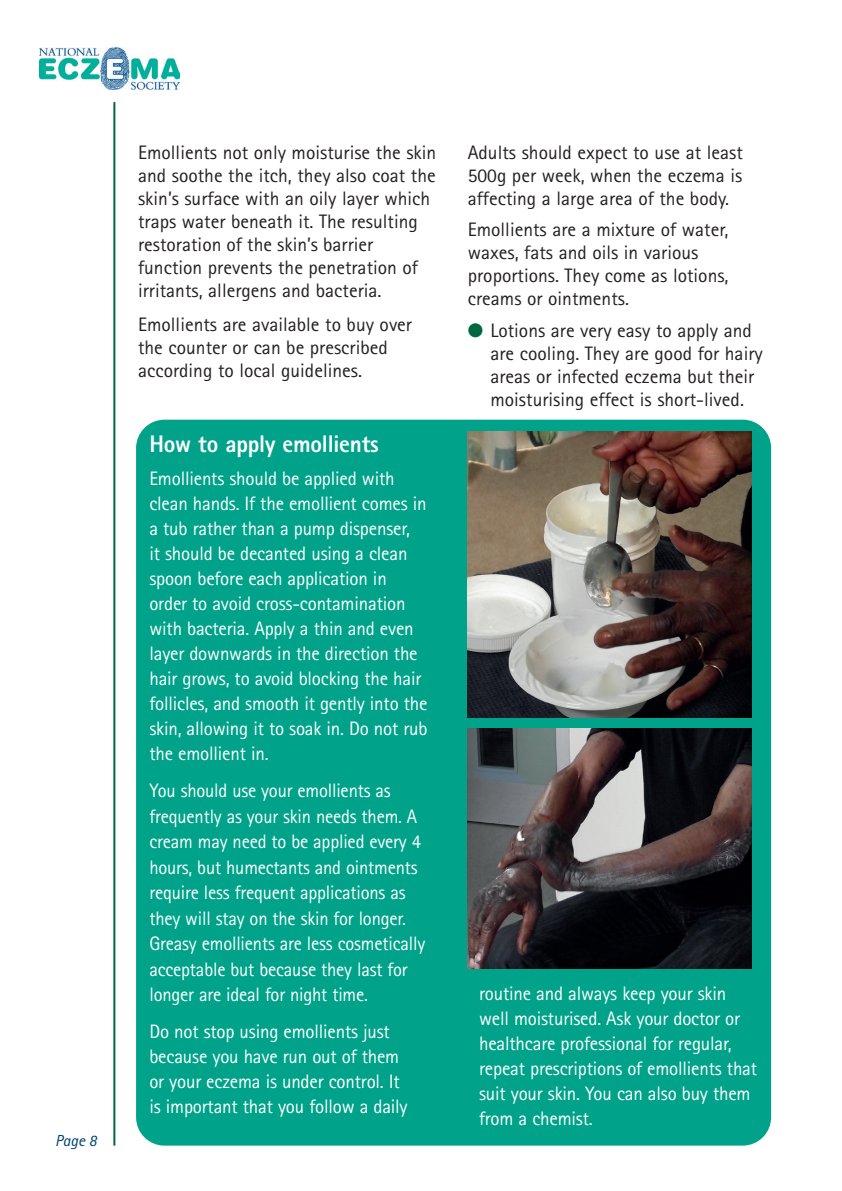
<style>
.page{position:relative;width:842px;height:1191px;background:#fff}
.page>*{position:absolute;margin:0;border:0;box-sizing:border-box;transform-origin:0 0}
.t1{font:800 24px "Rotis Sans Serif";letter-spacing:-.01em;color:#fff}
.t2{font:19.6px/25px "Rotis Sans Serif";letter-spacing:-.01em;color:#fff}
.t3{font:19.6px/23px "Rotis Sans Serif";color:#231f20}
.t4{font:19.6px/25.6px "Rotis Sans Serif";letter-spacing:-.01em;color:#fff;scale:.95 1}
.t5{font:italic 16px "Rotis Sans Serif";color:#004270}
.s1{color:#00673e}
</style>
<div class="page">
<div style="left:136px;top:420px;width:635px;height:725px;background:#00a38a;border-radius:28px"></div>
<img style="left:40px;top:47px;width:140px;height:43px">
<hr style="left:113px;top:102px;width:2px;height:1043px;background:#00673e">
<img style="left:468px;top:728px;width:283px;height:240px">
<img style="left:468px;top:431px;width:283px;height:286px">
<p class="t5" style="left:55px;top:1131px;width:43px">Page 8</p>
<p class="t3" style="left:138px;top:140px;width:300px">Emollients not only moisturise the skin and soothe the itch, they also coat the skin’s surface with an oily layer which traps water beneath it. The resulting restoration of the skin’s barrier function prevents the penetration of irritants, allergens and bacteria.</p>
<p class="t3" style="left:138px;top:313px;width:276px">Emollients are available to buy over the counter or can be prescribed according to local guidelines.</p>
<p class="t1" style="left:149px;top:428px;width:231px">How to apply emollients</p>
<p class="t2" style="left:149px;top:466px;width:280px">Emollients should be applied with clean hands. If the emollient comes in a tub rather than a pump dispenser,<br>it should be decanted using a clean spoon before each application in order to avoid cross-contamination with bacteria. Apply a thin and even layer downwards in the direction the hair grows, to avoid blocking the hair follicles, and smooth it gently into the skin, allowing it to soak in. Do not rub the emollient in.</p>
<p class="t4" style="left:149px;top:777px;width:292px">You should use your emollients as frequently as your skin needs them. A cream may need to be applied every 4 hours, but humectants and ointments require less frequent applications as they will stay on the skin for longer.<br>Greasy emollients are less cosmetically acceptable but because they last for longer are ideal for night time.</p>
<p class="t2" style="left:149px;top:1018px;width:260px">Do not stop using emollients just because you have run out of them or your eczema is under control. It is important that you follow a daily</p>
<p class="t3" style="left:468px;top:140px;width:277px;text-align:justify">Adults should expect to use at least 500g per week, when the eczema is affecting a large area of the body.</p>
<p class="t3" style="left:468px;top:218px;width:262px">Emollients are a mixture of water, waxes, fats and oils in various proportions. They come as lotions, creams or ointments.</p>
<p class="t3" style="left:490px;top:318px;width:274px;text-indent:-23px"><span class="s1">●</span> Lotions are very easy to apply and are cooling. They are good for hairy areas or infected eczema but their moisturising effect is short-lived.</p>
<p class="t2" style="left:479px;top:981px;width:280px">routine and always keep your skin well moisturised. Ask your doctor or healthcare professional for regular, repeat prescriptions of emollients that suit your skin. You can also buy them from a chemist.</p>
</div>
